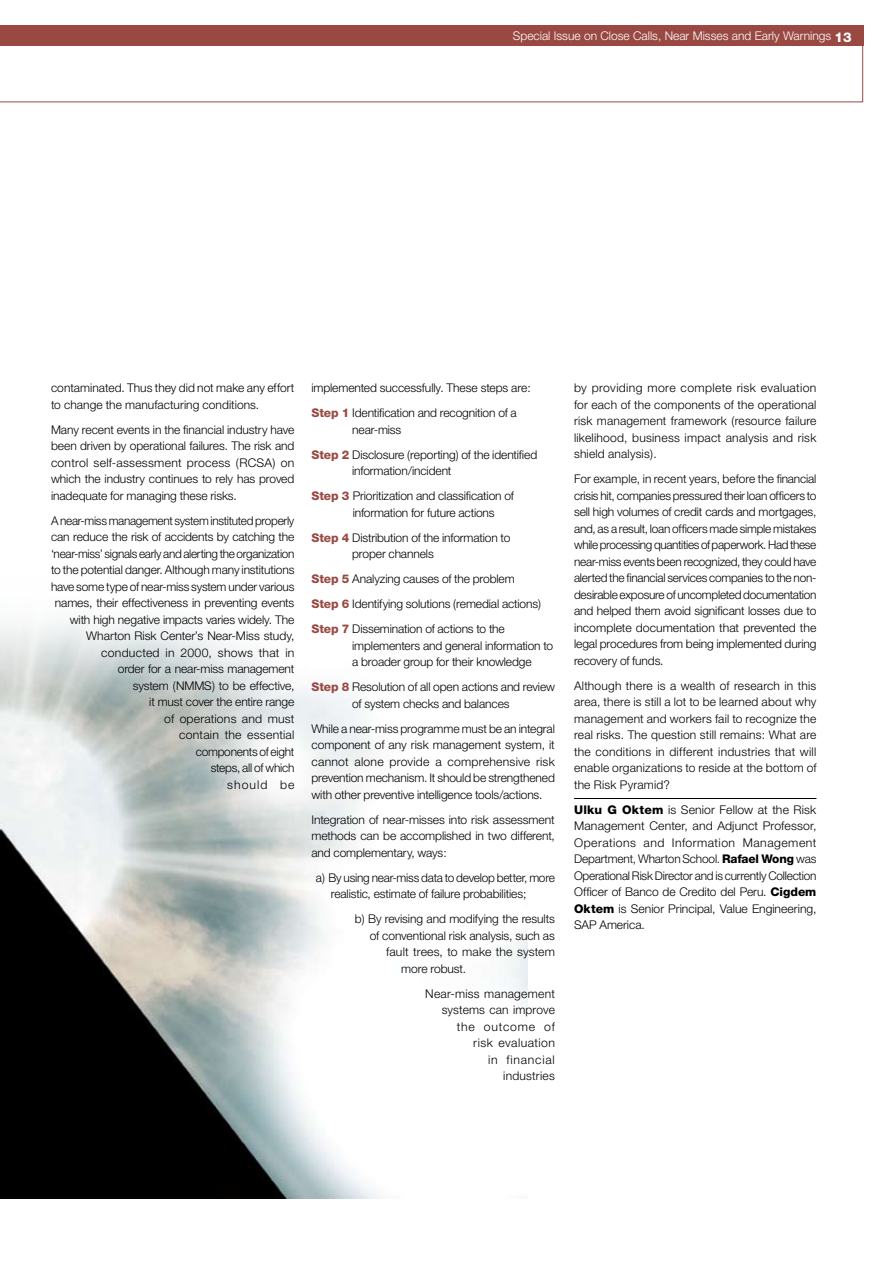
<style>
.page{position:relative;width:893px;height:1263px;background:#fff}
.page>*{position:absolute;margin:0;border:0;box-sizing:border-box;transform-origin:0 0}
.t1{font:300 12px/16.5px "Helvetica Neue";letter-spacing:-.01em;color:#000}
.t2{font:300 12px/16.5px "Helvetica Neue";letter-spacing:.025em;color:#000;text-align:right}
.t3{font:300 12px "Helvetica Neue";color:#fff}
.t4{font:300 12px "Helvetica Neue";letter-spacing:.01em;color:#000}
.s1{font-weight:800;font-size:13.5px}
.s2{font-weight:800;color:#994942}
.s3{font-weight:800}
</style>
<div class="page">
<svg style="left:0;top:25px;width:863px;height:77px"></svg>
<div style="left:0;top:26px;width:863px;height:20px;background:#994942"></div>
<img style="left:0;top:621px;width:528px;height:577px">
<hr style="left:574px;top:798px;width:242px;height:1px;background:#000">
<p class="t3" style="left:513px;top:29px;width:340px">Special Issue on Close Calls, Near Misses and Early Warnings <span class="s1">13</span></p>
<p class="t1" style="left:51px;top:379px;width:245px">contaminated. Thus they did not make any effort to change the manufacturing conditions.</p>
<p class="t1" style="left:51px;top:421px;width:245px;text-align:justify">Many recent events in the financial industry have been driven by operational failures. The risk and control self-assessment process (RCSA) on which the industry continues to rely has proved inadequate for managing these risks.</p>
<p class="t1" style="left:51px;top:512px;width:245px;text-align:right">A near-miss management system instituted properly can reduce the risk of accidents by catching the ‘near-miss’ signals early and alerting the organization to the potential danger. Although many institutions have some type of near-miss system under various names, their effectiveness in preventing events with high negative impacts varies widely. The Wharton Risk Center’s Near-Miss study, conducted in 2000, shows that in<br>order for a near-miss management<br>system (NMMS) to be effective,<br>it must cover the entire range<br>of operations and must<br>contain the essential<br>components of eight<br>steps, all of which<br>should be</p>
<p class="t1" style="left:311px;top:375px;width:221px;line-height:25px">implemented successfully. These steps are:<br><span class="s2">Step 1</span> Identification and recognition of a</p>
<p class="t1" style="left:311px;top:417px;width:227px;line-height:25px;text-indent:41px">near-miss<br><span class="s2">Step 2</span> Disclosure (reporting) of the identified</p>
<p class="t1" style="left:311px;top:458px;width:204px;line-height:25px;text-indent:41px">information/incident<br><span class="s2">Step 3</span> Prioritization and classification of</p>
<p class="t1" style="left:311px;top:500px;width:200px;line-height:25px;text-indent:41px">information for future actions<br><span class="s2">Step 4</span> Distribution of the information to</p>
<p class="t1" style="left:311px;top:541px;width:231px;line-height:25px;text-indent:41px">proper channels<br><span class="s2">Step 5</span> Analyzing causes of the problem <span class="s2">Step 6</span> Identifying solutions (remedial actions)<br><span class="s2">Step 7</span> Dissemination of actions to the</p>
<p class="t1" style="left:352px;top:637px;width:202px">implementers and general information to a broader group for their knowledge</p>
<p class="t1" style="left:311px;top:678px;width:245px;text-align:center"><span class="s2">Step 8</span> Resolution of all open actions and review of system checks and balances</p>
<p class="t1" style="left:311px;top:720px;width:245px;text-align:justify">While a near-miss programme must be an integral component of any risk management system, it cannot alone provide a comprehensive risk prevention mechanism. It should be strengthened with other preventive intelligence tools/actions.</p>
<p class="t1" style="left:311px;top:811px;width:245px;text-align:justify">Integration of near-misses into risk assessment methods can be accomplished in two different, and complementary, ways:</p>
<p class="t1" style="left:331px;top:869px;width:226px;text-indent:-15px">a) By using near-miss data to develop better, more realistic, estimate of failure probabilities;</p>
<p class="t1" style="left:355px;top:910px;width:202px">b) By revising and modifying the results</p>
<p class="t1" style="left:370px;top:927px;width:187px">of conventional risk analysis, such as</p>
<p class="t4" style="left:386px;top:945px;width:170px">fault trees, to make the system</p>
<p class="t1" style="left:401px;top:960px;width:66px">more robust.</p>
<p class="t2" style="left:425px;top:985px;width:131px">Near-miss management systems can improve the outcome of<br>risk evaluation<br>in financial<br>industries</p>
<p class="t1" style="left:574px;top:379px;width:244px;text-align:justify">by providing more complete risk evaluation for each of the components of the operational risk management framework (resource failure likelihood, business impact analysis and risk shield analysis).</p>
<p class="t1" style="left:574px;top:470px;width:244px;text-align:justify">For example, in recent years, before the financial crisis hit, companies pressured their loan officers to sell high volumes of credit cards and mortgages, and, as a result, loan officers made simple mistakes while processing quantities of paperwork. Had these near-miss events been recognized, they could have alerted the financial services companies to the non&shy;desirable exposure of uncompleted documentation and helped them avoid significant losses due to incomplete documentation that prevented the legal procedures from being implemented during recovery of funds.</p>
<p class="t1" style="left:574px;top:677px;width:244px;text-align:justify">Although there is a wealth of research in this area, there is still a lot to be learned about why management and workers fail to recognize the real risks. The question still remains: What are the conditions in different industries that will enable organizations to reside at the bottom of the Risk Pyramid?</p>
<p class="t1" style="left:574px;top:801px;width:244px;text-align:justify"><span class="s3">Ulku G Oktem</span> is Senior Fellow at the Risk Management Center, and Adjunct Professor, Operations and Information Management Department, Wharton School. <span class="s3">Rafael Wong</span> was Operational Risk Director and is currently Collection Officer of Banco de Credito del Peru. <span class="s3">Cigdem Oktem</span> is Senior Principal, Value Engineering, SAP America.</p>
</div>
